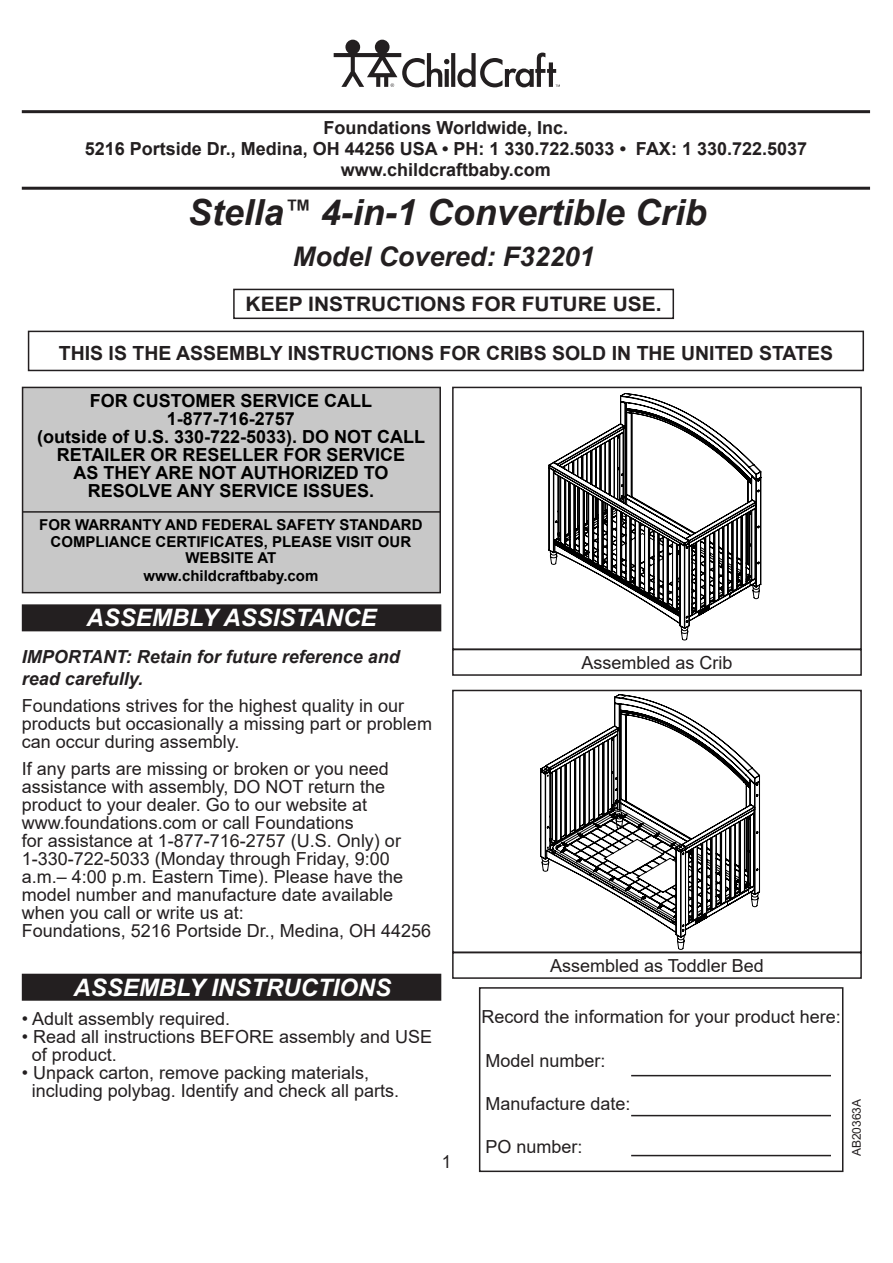
<style>
.page{position:relative;width:893px;height:1263px;background:#fff}
.page>*{position:absolute;margin:0;border:0;box-sizing:border-box;transform-origin:0 0}
.t1{font:italic 700 36px "Arial";color:#231f20}
.t2{font:italic 700 27px "Arial";color:#231f20}
.t3{font:italic 700 24px "Arial";color:#fff}
.t4{font:700 19.95px "Arial";color:#231f20;scale:1.05 1}
.t5{font:700 19.5px "Arial";color:#231f20}
.t6{font:18px/18px "Arial";color:#231f20}
.t7{font:700 18px "Arial";color:#000}
.t8{font:700 18px "Arial";color:#231f20}
.t9{font:italic 700 18px/21.6px "Arial";color:#231f20}
.t10{font:18px "Arial";color:#231f20;scale:.95 1}
.t11{font:700 15px "Arial";color:#000}
.t12{font:12px "Arial";color:#231f20}
.s1{font-size:21px}
</style>
<div class="page">
<svg style="left:549px;top:393px;width:212px;height:247px"></svg>
<div style="left:452px;top:387px;width:410px;height:263px;border:2px solid #231f20"></div>
<svg style="left:334px;top:40px;width:226px;height:47px"></svg>
<div style="left:452px;top:649px;width:410px;height:27px;border:2px solid #231f20"></div>
<svg style="left:540px;top:694px;width:220px;height:255px"></svg>
<div style="left:452px;top:690px;width:410px;height:263px;border:2px solid #231f20"></div>
<div style="left:452px;top:952px;width:410px;height:27px;border:2px solid #231f20"></div>
<hr style="left:22px;top:187px;width:848px;height:3px;background:#231f20">
<hr style="left:22px;top:110px;width:848px;height:3px;background:#231f20">
<div style="left:23px;top:605px;width:418px;height:26px;background:#231f20"></div>
<div style="left:22px;top:604px;width:419px;height:27px;border:2px solid #231f20"></div>
<div style="left:233px;top:289px;width:441px;height:30px;border:2px solid #231f20"></div>
<div style="left:22px;top:387px;width:419px;height:206px;background:#c8c8c8;border:2px solid #221e1f"></div>
<hr style="left:23px;top:511px;width:417px;height:2px;background:#221e1f">
<div style="left:479px;top:987px;width:364px;height:185px;border:2px solid #231f20"></div>
<hr style="left:631px;top:1075px;width:200px;height:1px;background:#231f20">
<hr style="left:631px;top:1115px;width:200px;height:1px;background:#231f20">
<hr style="left:631px;top:1155px;width:200px;height:1px;background:#231f20">
<div style="left:23px;top:974px;width:418px;height:26px;background:#231f20"></div>
<div style="left:22px;top:974px;width:419px;height:27px;border:2px solid #231f20"></div>
<div style="left:28px;top:331px;width:836px;height:40px;border:2px solid #231f20"></div>
<p class="t8" style="left:324px;top:115px;width:246px">Foundations Worldwide, Inc.</p>
<p class="t8" style="left:85px;top:136px;width:724px">5216 Portside Dr., Medina, OH 44256 USA • PH: 1 330.722.5033 • FAX: 1 330.722.5037</p>
<p class="t8" style="left:341px;top:157px;width:212px">www.childcraftbaby.com</p>
<p class="t1" style="left:188px;top:188px;width:521px">Stella<sup>™</sup> 4-in-1 Convertible Crib</p>
<p class="t2" style="left:293px;top:239px;width:303px">Model Covered: F32201</p>
<p class="t4" style="left:245px;top:290px;width:398px">KEEP INSTRUCTIONS FOR FUTURE USE<span class="s1">.</span></p>
<p class="t5" style="left:59px;top:339px;width:776px">THIS IS THE ASSEMBLY INSTRUCTIONS FOR CRIBS SOLD IN THE UNITED STATES</p>
<p class="t7" style="left:90px;top:388px;width:284px">FOR CUSTOMER SERVICE CALL</p>
<p class="t7" style="left:167px;top:406px;width:130px">1-877-716-2757</p>
<p class="t7" style="left:37px;top:424px;width:390px">(outside of U.S. 330-722-5033). DO NOT CALL</p>
<p class="t7" style="left:57px;top:442px;width:350px">RETAILER OR RESELLER FOR SERVICE</p>
<p class="t7" style="left:73px;top:460px;width:317px">AS THEY ARE NOT AUTHORIZED TO</p>
<p class="t7" style="left:88px;top:478px;width:288px">RESOLVE ANY SERVICE ISSUES.</p>
<p class="t11" style="left:39px;top:515px;width:385px">FOR WARRANTY AND FEDERAL SAFETY STANDARD</p>
<p class="t11" style="left:51px;top:531px;width:362px">COMPLIANCE CERTIFICATES, PLEASE VISIT OUR</p>
<p class="t11" style="left:185px;top:548px;width:92px">WEBSITE AT</p>
<p class="t11" style="left:143px;top:566px;width:177px">www.childcraftbaby.com</p>
<p class="t3" style="left:87px;top:602px;width:291px">ASSEMBLY ASSISTANCE</p>
<p class="t9" style="left:22px;top:646px;width:380px">IMPORTANT: Retain for future reference and read carefully.</p>
<p class="t6" style="left:22px;top:696px;width:384px">Foundations strives for the highest quality in our</p>
<p class="t6" style="left:22px;top:714px;width:412px">products but occasionally a missing part or problem</p>
<p class="t6" style="left:22px;top:732px;width:219px">can occur during assembly.</p>
<p class="t6" style="left:22px;top:759px;width:369px">If any parts are missing or broken or you need</p>
<p class="t6" style="left:22px;top:777px;width:365px">assistance with assembly, DO NOT return the</p>
<p class="t6" style="left:22px;top:795px;width:347px">product to your dealer. Go to our website at</p>
<p class="t6" style="left:22px;top:813px;width:334px">www.foundations.com or call Foundations</p>
<p class="t6" style="left:22px;top:831px;width:383px">for assistance at 1-877-716-2757 (U.S. Only) or 1-330-722-5033 (Monday through Friday, 9:00 a.m.– 4:00 p.m. Eastern Time). Please have the model number and manufacture date available when you call or write us at:</p>
<p class="t6" style="left:22px;top:921px;width:411px">Foundations, 5216 Portside Dr., Medina, OH 44256</p>
<p class="t3" style="left:73px;top:972px;width:319px">ASSEMBLY INSTRUCTIONS</p>
<p class="t6" style="left:22px;top:1009px;width:210px">• Adult assembly required.</p>
<p class="t6" style="left:22px;top:1027px;width:412px">• Read all instructions BEFORE assembly and USE</p>
<p class="t6" style="left:32px;top:1045px;width:87px">of product.</p>
<p class="t6" style="left:22px;top:1063px;width:349px">• Unpack carton, remove packing materials,</p>
<p class="t6" style="left:32px;top:1081px;width:369px">including polybag. Identify and check all parts.</p>
<p class="t10" style="left:442px;top:1149px;width:12px">1</p>
<p class="t6" style="left:581px;top:653px;width:153px">Assembled as Crib</p>
<p class="t6" style="left:550px;top:956px;width:215px">Assembled as Toddler Bed</p>
<p class="t6" style="left:482px;top:1008px;width:361px">Record the information for your product here:</p>
<p class="t6" style="left:485px;top:1051px;width:122px">Model number:</p>
<p class="t6" style="left:485px;top:1094px;width:147px">Manufacture date:</p>
<p class="t6" style="left:485px;top:1137px;width:99px">PO number:</p>
<p class="t12" style="left:848px;top:1156px;width:59px;rotate:-90deg">AB20363A</p>
</div>
